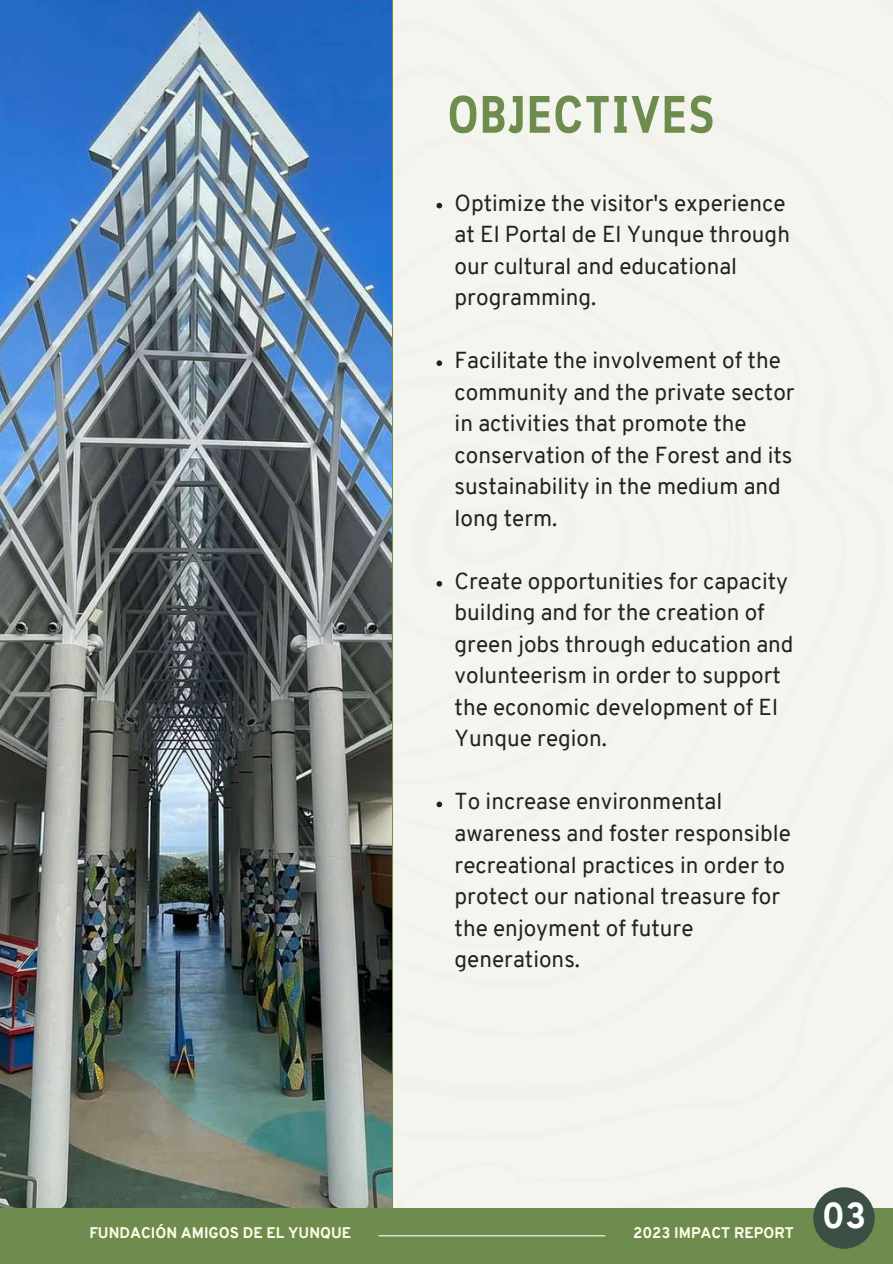
<style>
.page{position:relative;width:893px;height:1264px;background:#fff}
.page>*{position:absolute;margin:0;border:0;box-sizing:border-box;transform-origin:0 0}
.t1{font:700 52.5px "Cloud Cond";letter-spacing:.05em;color:#6e8c4d}
.t2{font:800 35.25px "Overpass";color:#fff}
.t3{font:22.5px/31.5px "Overpass";color:#222}
.t4{font:800 15px "Overpass";color:#fffbeb}
.s1{font-weight:400;color:#fff}
</style>
<div class="page">
<div style="left:392px;top:1139px;width:500px;height:69px;background:#f5f5ef"></div>
<div style="left:392px;top:1px;width:500px;height:1138px;background:#f5f5ef"></div>
<svg style="left:436px;top:203px;width:6px;height:5px"></svg>
<svg style="left:436px;top:360px;width:6px;height:6px"></svg>
<div style="left:394px;top:454px;width:202px;height:164px;background:#f5f5ef"></div>
<svg style="left:436px;top:801px;width:6px;height:6px"></svg>
<img style="left:0;top:0;width:392px;height:1208px">
<div style="left:0;top:1208px;width:892px;height:55px;background:#6e8c4d"></div>
<div style="left:813px;top:1187px;width:61px;height:61px;background:#3c4f44;border-radius:50%"></div>
<hr style="left:379px;top:1235px;width:226px;height:1px;background:#fffbeb">
<h1 class="t1" style="left:448px;top:94px;width:267px">OBJECTIVES</h1>
<p class="t3" style="left:454px;top:189px;width:337px">Optimize the visitor's experience at El Portal de El Yunque through our cultural and educational programming.</p>
<p class="t3" style="left:454px;top:347px;width:341px">Facilitate the involvement of the community and the private sector in activities that promote the conservation of the Forest and its sustainability in the medium and long term.</p>
<p class="t3" style="left:454px;top:567px;width:340px">Create opportunities for capacity building and for the creation of green jobs through education and volunteerism in order to support the economic development of El<br>Yunque region.</p>
<p class="t3" style="left:454px;top:788px;width:338px">To increase environmental awareness and foster responsible recreational practices in order to protect our national treasure for the enjoyment of future generations.</p>
<p class="t4" style="left:89px;top:1226px;width:263px">F U N D A<span class="s1">C</span>C<span class="s1">I</span>I<span class="s1">Ó</span>Ó<span class="s1">N</span>N <span class="s1">A</span>A<span class="s1">M</span>M<span class="s1">I</span> I<span class="s1">G</span>G<span class="s1">O</span>O<span class="s1">S</span>S <span class="s1">D</span>D<span class="s1">E</span>E <span class="s1">E</span>E<span class="s1">L</span>L<span class="s1">Y</span>Y<span class="s1">U</span>U<span class="s1">N</span>N<span class="s1">Q</span>Q<span class="s1">U</span>U<span class="s1">E</span>E</p>
<p class="t4" style="left:633px;top:1226px;width:172px">2<span class="s1">2</span>0<span class="s1">0</span>2<span class="s1">2</span>3<span class="s1">3</span>I M<span class="s1">A</span>P<span class="s1">N</span>A<span class="s1">N</span>C<span class="s1">U</span>T<span class="s1">A L</span>R E<span class="s1">R</span>P<span class="s1">E</span>O<span class="s1">P O</span>R T<span class="s1">R T</span></p>
<h2 class="t2" style="left:821px;top:1201px;width:46px">03</h2>
</div>
